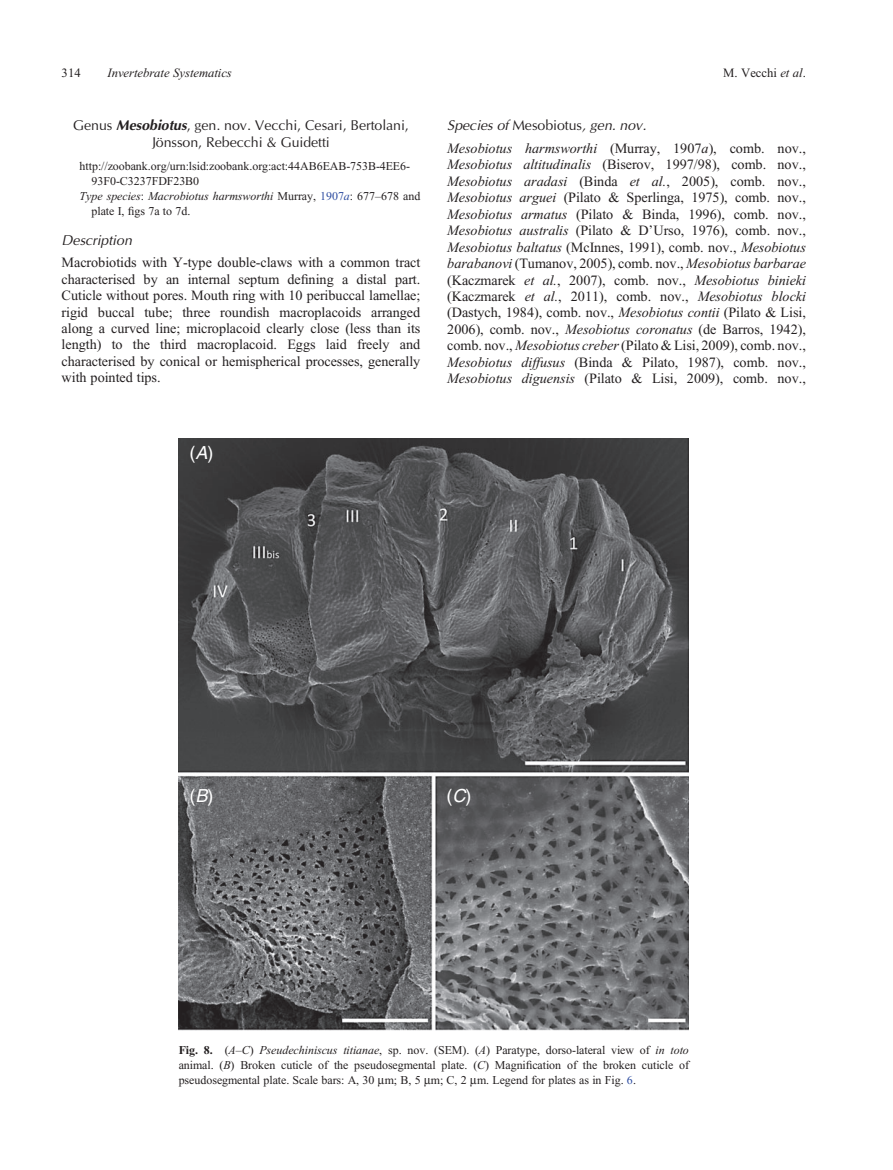
<style>
.page{position:relative;width:893px;height:1170px;background:#fff}
.page>*{position:absolute;margin:0;border:0;box-sizing:border-box;transform-origin:0 0}
.t1{font:18px "Helvetica";color:#fff}
.t2{font:14.25px/16.5px "Times New Roman";color:#231f20;text-align:justify}
.t3{font:14.25px/16.5px "Optima";color:#231f20;text-align:center}
.t4{font:italic 14.25px "Optima";color:#231f20}
.t5{font:italic 12.75px "Times New Roman";color:#231f20}
.t6{font:12.75px "Times New Roman";color:#231f20}
.t7{font:12px/15px "Times New Roman";color:#231f20;text-align:justify}
.t8{font:italic 12px "Times New Roman";color:#231f20}
.s1{font-style:italic}
.s2{font-weight:700;font-style:italic}
.s3{font-style:normal}
.s4{font-style:normal;color:#2f4ea1}
.s5{color:#2f4ea1}
.s6{font-family:"Times New Roman PS+fb"}
.s7{font-family:"Adv TIR"}
.s8{font-weight:700}
.s9{font-style:inherit}
</style>
<div class="page">
<img style="left:179px;top:438px;width:510px;height:592px">
<p class="t6" style="left:62px;top:68px;width:21px">314</p>
<p class="t5" style="left:108px;top:68px;width:126px">Invertebrate Systematics</p>
<p class="t6" style="left:723px;top:68px;width:84px">M. Vecchi <span class="s1">et al</span>.</p>
<p class="t3" style="left:73px;top:118px;width:337px">Genus <span class="s2">Mesobiotus</span>, gen. nov. Vecchi, Cesari, Bertolani,<br>Jönsson, Rebecchi &amp; Guidetti</p>
<p class="t7" style="left:80px;top:160px;width:332px">http://zoobank.org/urn:lsid:zoobank.org:act:44AB6EAB-753B-4EE6-</p>
<p class="t7" style="left:92px;top:175px;width:109px">93F0-C3237FDF23B0</p>
<p class="t8" style="left:80px;top:192px;width:342px">Type species<span class="s3">:</span> Macrobiotus harmsworthi <span class="s3">Murray,</span> <span class="s4">1907</span><span class="s5">a</span><span class="s3">: 677</span><span class="s3">–</span><span class="s3">678 and</span></p>
<p class="t7" style="left:92px;top:205px;width:100px">plate I, <span class="s6">fi</span>gs 7a to 7d.</p>
<p class="t4" style="left:62px;top:234px;width:72px">Description</p>
<p class="t2" style="left:62px;top:255px;width:360px">Macrobiotids with Y-type double-claws with a common tract characterised by an internal septum de<span class="s6">fi</span>ning a distal part.<br>Cuticle without pores. Mouth ring with 10 peribuccal lamellae; rigid buccal tube; three roundish macroplacoids arranged along a curved line; microplacoid clearly close (less than its length) to the third macroplacoid. Eggs laid freely and characterised by conical or hemispherical processes, generally with pointed tips.</p>
<p class="t1" style="left:189px;top:446px;width:25px">(<span class="s1">A</span>)</p>
<p class="t4" style="left:447px;top:120px;width:200px">Species of <span class="s3">Mesobiotus</span>, gen. nov.</p>
<p class="t2" style="left:447px;top:141px;width:360px"><span class="s1">Mesobiotus harmsworthi</span> (Murray, 1907<span class="s1">a</span>), comb. nov., <span class="s1">Mesobiotus altitudinalis</span> (Biserov, 1997/98), comb. nov., <span class="s1">Mesobiotus aradasi</span> (Binda <span class="s1">et al.</span>, 2005), comb. nov., <span class="s1">Mesobiotus arguei</span> (Pilato &amp; Sperlinga, 1975), comb. nov., <span class="s1">Mesobiotus armatus</span> (Pilato &amp; Binda, 1996), comb. nov., <span class="s1">Mesobiotus australis</span> (Pilato &amp; D<span class="s7">’</span>Urso, 1976), comb. nov., <span class="s1">Mesobiotus baltatus</span> (McInnes, 1991), comb. nov., <span class="s1">Mesobiotus barabanovi</span> (Tumanov, 2005), comb. nov., <span class="s1">Mesobiotus barbarae </span>(Kaczmarek <span class="s1">et al.</span>, 2007), comb. nov., <span class="s1">Mesobiotus binieki </span>(Kaczmarek <span class="s1">et al.</span>, 2011), comb. nov., <span class="s1">Mesobiotus blocki </span>(Dastych, 1984), comb. nov., <span class="s1">Mesobiotus contii</span> (Pilato &amp; Lisi, 2006), comb. nov., <span class="s1">Mesobiotus coronatus</span> (de Barros, 1942), comb. nov., <span class="s1">Mesobiotus creber</span> (Pilato &amp; Lisi, 2009), comb. nov., <span class="s1">Mesobiotus diffusus</span> (Binda &amp; Pilato, 1987), comb. nov., <span class="s1">Mesobiotus diguensis</span> (Pilato &amp; Lisi, 2009), comb. nov.,</p>
<p class="t1" style="left:189px;top:788px;width:25px">(<span class="s1">B</span>)</p>
<p class="t1" style="left:447px;top:788px;width:26px">(<span class="s1">C</span>)</p>
<p class="t7" style="left:179px;top:1043px;width:512px"><span class="s8">Fig. 8.</span> (<span class="s1">A</span><span class="s9">–</span><span class="s1">C</span>) <span class="s1">Pseudechiniscus titianae</span>, sp. nov. (SEM). (<span class="s1">A</span>) Paratype, dorso-lateral view of <span class="s1">in toto </span>animal. (<span class="s1">B</span>) Broken cuticle of the pseudosegmental plate. (<span class="s1">C</span>) Magni<span class="s6">fi</span>cation of the broken cuticle of pseudosegmental plate. Scale bars: A, 30 m; B, 5 m; C, 2 m. Legend for plates as in Fig. <span class="s5">6</span>.</p>
</div>
